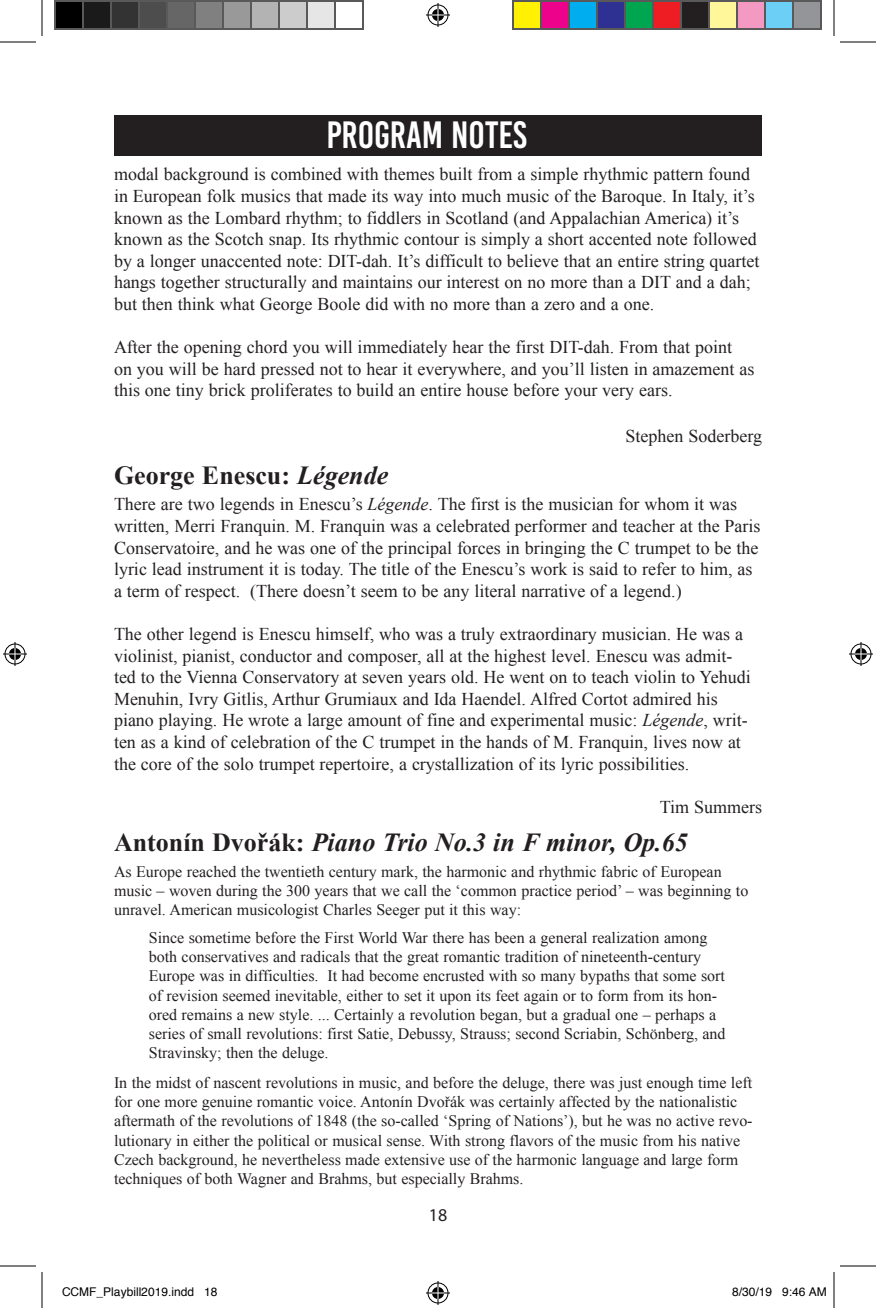
<style>
.page{position:relative;width:876px;height:1308px;background:#fff}
.page>*{position:absolute;margin:0;border:0;box-sizing:border-box;transform-origin:0 0}
.concert_piece{font:38px "Bebas Kai";color:#fff}
.concert_piece-2{font:italic 700 26px "Times New Roman";color:#231f20}
.concert_piece-3{font:700 26px "Times New Roman";color:#231f20}
.concert_piece-4{font:18px/21.6px "Times New Roman";color:#231f20}
.t1{font:18px "Myriad Pro";color:#231f20}
.concert_piece-5{font:16px/19.2px "Times New Roman";color:#231f20}
.t2{font:12px "Helvetica";color:#000}
.s1{font-style:italic}
.s2{font-style:normal}
</style>
<div class="page">
<div style="left:114px;top:115px;width:648px;height:41px;background:#231f20"></div>
<hr style="left:0;top:42px;width:36px;height:1px;background:#000">
<hr style="left:840px;top:42px;width:36px;height:1px;background:#000">
<hr style="left:0;top:1266px;width:36px;height:1px;background:#000">
<hr style="left:840px;top:1266px;width:36px;height:1px;background:#000">
<hr style="left:42px;top:0;width:1px;height:36px;background:#000">
<hr style="left:42px;top:1272px;width:1px;height:36px;background:#000">
<hr style="left:834px;top:0;width:1px;height:36px;background:#000">
<hr style="left:834px;top:1272px;width:1px;height:36px;background:#000">
<svg style="left:426px;top:3px;width:24px;height:24px"></svg>
<svg style="left:426px;top:1281px;width:24px;height:24px"></svg>
<svg style="left:3px;top:642px;width:24px;height:24px"></svg>
<svg style="left:849px;top:642px;width:24px;height:24px"></svg>
<div style="left:55px;top:1px;width:28px;height:28px;background:#000"></div>
<div style="left:54px;top:0;width:30px;height:30px;border:2px solid #595959"></div>
<div style="left:83px;top:1px;width:28px;height:28px;background:#1a1a1a"></div>
<div style="left:82px;top:0;width:30px;height:30px;border:2px solid #595959"></div>
<div style="left:111px;top:1px;width:28px;height:28px;background:#333"></div>
<div style="left:110px;top:0;width:30px;height:30px;border:2px solid #595959"></div>
<div style="left:139px;top:1px;width:28px;height:28px;background:#4d4d4d"></div>
<div style="left:138px;top:0;width:30px;height:30px;border:2px solid #595959"></div>
<div style="left:167px;top:1px;width:28px;height:28px;background:#666"></div>
<div style="left:166px;top:0;width:30px;height:30px;border:2px solid #595959"></div>
<div style="left:195px;top:1px;width:28px;height:28px;background:#808080"></div>
<div style="left:194px;top:0;width:30px;height:30px;border:2px solid #595959"></div>
<div style="left:223px;top:1px;width:28px;height:28px;background:#999"></div>
<div style="left:222px;top:0;width:30px;height:30px;border:2px solid #595959"></div>
<div style="left:251px;top:1px;width:28px;height:28px;background:#b3b3b3"></div>
<div style="left:250px;top:0;width:30px;height:30px;border:2px solid #595959"></div>
<div style="left:279px;top:1px;width:28px;height:28px;background:#ccc"></div>
<div style="left:278px;top:0;width:30px;height:30px;border:2px solid #595959"></div>
<div style="left:307px;top:1px;width:28px;height:28px;background:#e6e6e6"></div>
<div style="left:306px;top:0;width:30px;height:30px;border:2px solid #595959"></div>
<div style="left:334px;top:0;width:30px;height:30px;border:2px solid #595959"></div>
<div style="left:513px;top:1px;width:28px;height:28px;background:#fff101"></div>
<div style="left:512px;top:0;width:30px;height:30px;border:2px solid #595959"></div>
<div style="left:541px;top:1px;width:28px;height:28px;background:#ed028c"></div>
<div style="left:540px;top:0;width:30px;height:30px;border:2px solid #595959"></div>
<div style="left:569px;top:1px;width:28px;height:28px;background:#00aeef"></div>
<div style="left:568px;top:0;width:30px;height:30px;border:2px solid #595959"></div>
<div style="left:597px;top:1px;width:28px;height:28px;background:#2e3092"></div>
<div style="left:596px;top:0;width:30px;height:30px;border:2px solid #595959"></div>
<div style="left:625px;top:1px;width:28px;height:28px;background:#00a54f"></div>
<div style="left:624px;top:0;width:30px;height:30px;border:2px solid #595959"></div>
<div style="left:653px;top:1px;width:28px;height:28px;background:#ee1d23"></div>
<div style="left:652px;top:0;width:30px;height:30px;border:2px solid #595959"></div>
<div style="left:681px;top:1px;width:28px;height:28px;background:#231f20"></div>
<div style="left:680px;top:0;width:30px;height:30px;border:2px solid #595959"></div>
<div style="left:709px;top:1px;width:28px;height:28px;background:#fff79a"></div>
<div style="left:708px;top:0;width:30px;height:30px;border:2px solid #595959"></div>
<div style="left:737px;top:1px;width:28px;height:28px;background:#f499c2"></div>
<div style="left:736px;top:0;width:30px;height:30px;border:2px solid #595959"></div>
<div style="left:765px;top:1px;width:28px;height:28px;background:#6bcff6"></div>
<div style="left:764px;top:0;width:30px;height:30px;border:2px solid #595959"></div>
<div style="left:793px;top:1px;width:28px;height:28px;background:#939598"></div>
<div style="left:792px;top:0;width:30px;height:30px;border:2px solid #595959"></div>
<p class="concert_piece" style="left:326px;top:114px;width:202px">PROGRAM NOTES</p>
<p class="concert_piece-4" style="left:114px;top:163px;width:647px">modal background is combined with themes built from a simple rhythmic pattern found in European folk musics that made its way into much music of the Baroque. In Italy, it’s known as the Lombard rhythm; to fiddlers in Scotland (and Appalachian America) it’s known as the Scotch snap. Its rhythmic contour is simply a short accented note followed by a longer unaccented note: DIT-dah. It’s difficult to believe that an entire string quartet hangs together structurally and maintains our interest on no more than a DIT and a dah; but then think what George Boole did with no more than a zero and a one.</p>
<p class="concert_piece-4" style="left:114px;top:336px;width:642px">After the opening chord you will immediately hear the first DIT-dah. From that point on you will be hard pressed not to hear it everywhere, and you’ll listen in amazement as this one tiny brick proliferates to build an entire house before your very ears.</p>
<p class="concert_piece-4" style="left:625px;top:425px;width:138px">Stephen Soderberg</p>
<p class="concert_piece-3" style="left:114px;top:458px;width:276px">George Enescu: <span class="s1">Légende</span></p>
<p class="concert_piece-4" style="left:114px;top:493px;width:648px">There are two legends in Enescu’s <span class="s1">Légende</span>. The first is the musician for whom it was written, Merri Franquin. M. Franquin was a celebrated performer and teacher at the Paris Conservatoire, and he was one of the principal forces in bringing the C trumpet to be the lyric lead instrument it is today. The title of the Enescu’s work is said to refer to him, as a term of respect. (There doesn’t seem to be any literal narrative of a legend.)</p>
<p class="concert_piece-4" style="left:114px;top:623px;width:638px">The other legend is Enescu himself, who was a truly extraordinary musician. He was a violinist, pianist, conductor and composer, all at the highest level. Enescu was admit&shy;ted to the Vienna Conservatory at seven years old. He went on to teach violin to Yehudi Menuhin, Ivry Gitlis, Arthur Grumiaux and Ida Haendel. Alfred Cortot admired his piano playing. He wrote a large amount of fine and experimental music: <span class="s1">Légende</span>, writ&shy;ten as a kind of celebration of the C trumpet in the hands of M. Franquin, lives now at the core of the solo trumpet repertoire, a crystallization of its lyric possibilities.</p>
<p class="concert_piece-4" style="left:660px;top:796px;width:104px">Tim Summers</p>
<p class="concert_piece-2" style="left:114px;top:824px;width:575px"><span class="s2">Antonín Dvořák:</span> Piano Trio No.3 in F minor, Op.65</p>
<p class="concert_piece-5" style="left:114px;top:862px;width:636px">As Europe reached the twentieth century mark, the harmonic and rhythmic fabric of European music – woven during the 300 years that we call the ‘common practice period’ – was beginning to unravel. American musicologist Charles Seeger put it this way:</p>
<p class="concert_piece-5" style="left:149px;top:928px;width:578px">Since sometime before the First World War there has been a general realization among both conservatives and radicals that the great romantic tradition of nineteenth-century Europe was in difficulties. It had become encrusted with so many bypaths that some sort of revision seemed inevitable, either to set it upon its feet again or to form from its hon&shy;ored remains a new style. ... Certainly a revolution began, but a gradual one – perhaps a series of small revolutions: first Satie, Debussy, Strauss; second Scriabin, Schönberg, and Stravinsky; then the deluge.</p>
<p class="concert_piece-5" style="left:114px;top:1073px;width:640px">In the midst of nascent revolutions in music, and before the deluge, there was just enough time left for one more genuine romantic voice. Antonín Dvořák was certainly affected by the nationalistic aftermath of the revolutions of 1848 (the so-called ‘Spring of Nations’), but he was no active revo&shy;lutionary in either the political or musical sense. With strong flavors of the music from his native Czech background, he nevertheless made extensive use of the harmonic language and large form techniques of both Wagner and Brahms, but especially Brahms.</p>
<p class="t1" style="left:429px;top:1204px;width:20px">18</p>
<p class="t2" style="left:62px;top:1283px;width:157px">CCMF_Playbill2019.indd 18</p>
<p class="t2" style="left:732px;top:1283px;width:96px">8/30/19 9:46 AM</p>
</div>
